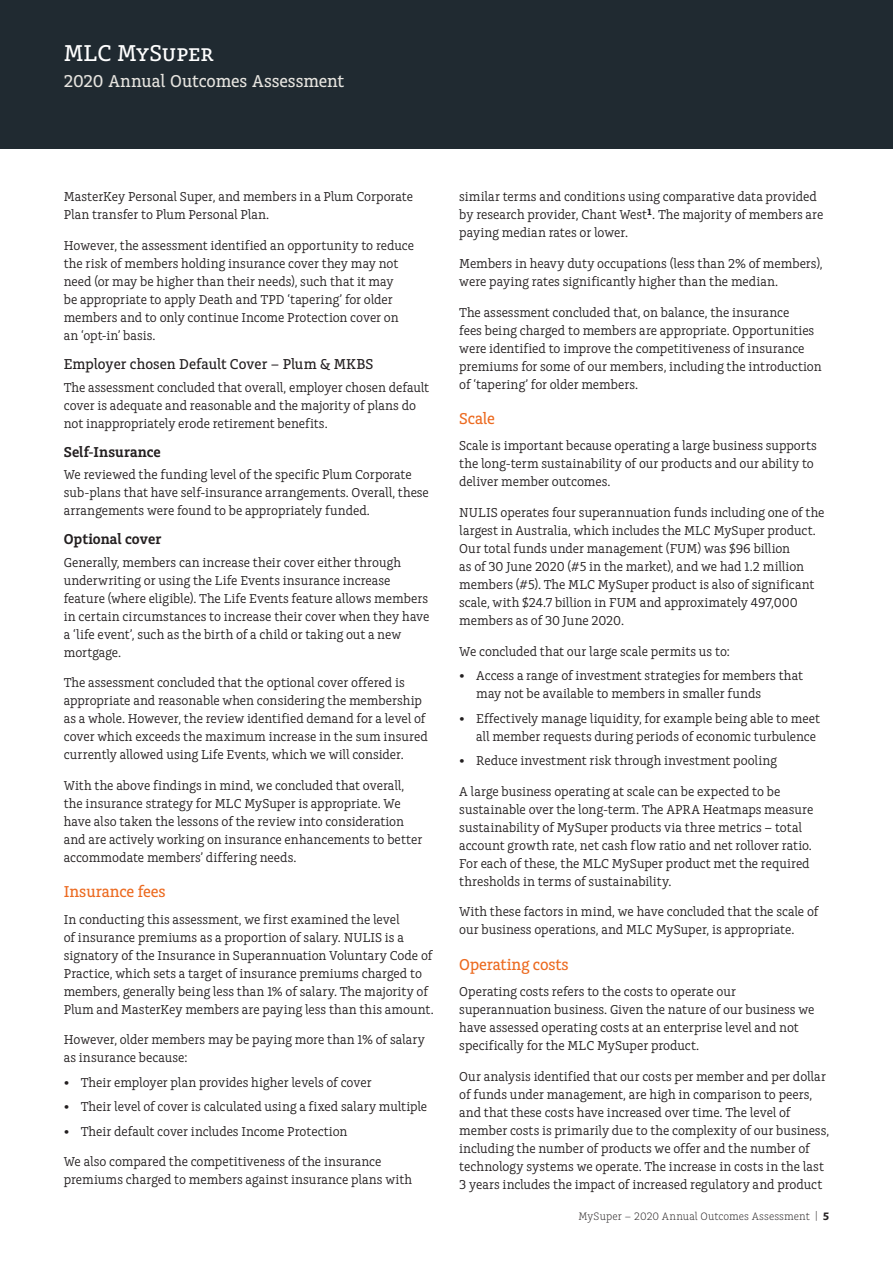
<style>
.page{position:relative;width:893px;height:1263px;background:#fff}
.page>*{position:absolute;margin:0;border:0;box-sizing:border-box;transform-origin:0 0}
.t1{font:500 24px "Charlie Std";color:#fff}
.t2{font:500 18px "Charlie Std";letter-spacing:-.01em;color:#e6e4df}
.t3{font:500 16.5px "Charlie Std";letter-spacing:-.005em;color:#ec6a20}
.t4{font:500 15px "Charlie Std";letter-spacing:.005em;color:#231f20}
.t5{font:600 15px "Charlie Std";letter-spacing:.005em;color:#231f20}
.t6{font:13.5px/18px "Charlie Std";color:#231f20}
.t7{font:300 11.25px "Charlie Std";letter-spacing:.005em;color:#231f20}
.s1{font-size:18px}
.s2{font-weight:700}
</style>
<div class="page">
<div style="left:0;top:0;width:893px;height:149px;background:#202a31"></div>
<h1 class="t1" style="left:64px;top:40px;width:152px">MLC MySuper</h1>
<h2 class="t2" style="left:64px;top:71px;width:282px">2020 Annual Outcomes Assessment</h2>
<p class="t6" style="left:64px;top:188px;width:351px">MasterKey Personal Super, and members in a Plum Corporate<br>Plan transfer to Plum Personal Plan.</p>
<p class="t6" style="left:64px;top:237px;width:352px">However, the assessment identified an opportunity to reduce the risk of members holding insurance cover they may not need (or may be higher than their needs), such that it may<br>be appropriate to apply Death and TPD ‘tapering’ for older members and to only continue Income Protection cover on an ‘opt-in’ basis.</p>
<p class="t4" style="left:64px;top:356px;width:311px">Employer chosen Default Cover – Plum &amp; MKBS</p>
<p class="t6" style="left:64px;top:378px;width:367px">The assessment concluded that overall, employer chosen default cover is adequate and reasonable and the majority of plans do not inappropriately erode retirement benefits.</p>
<p class="t5" style="left:64px;top:443px;width:99px">Self-Insurance</p>
<p class="t6" style="left:64px;top:466px;width:367px">We reviewed the funding level of the specific Plum Corporate sub-plans that have self-insurance arrangements. Overall, these arrangements were found to be appropriately funded.</p>
<p class="t5" style="left:64px;top:531px;width:99px">Optional cover</p>
<p class="t6" style="left:64px;top:553px;width:367px">Generally, members can increase their cover either through underwriting or using the Life Events insurance increase feature (where eligible). The Life Events feature allows members in certain circumstances to increase their cover when they have a ‘life event’, such as the birth of a child or taking out a new mortgage.</p>
<p class="t6" style="left:64px;top:674px;width:366px">The assessment concluded that the optional cover offered is appropriate and reasonable when considering the membership as a whole. However, the review identified demand for a level of cover which exceeds the maximum increase in the sum insured currently allowed using Life Events, which we will consider.</p>
<p class="t6" style="left:64px;top:777px;width:360px">With the above findings in mind, we concluded that overall, the insurance strategy for MLC MySuper is appropriate. We have also taken the lessons of the review into consideration and are actively working on insurance enhancements to better accommodate members’ differing needs.</p>
<p class="t3" style="left:64px;top:882px;width:103px">Insurance fees</p>
<p class="t6" style="left:64px;top:910px;width:371px">In conducting this assessment, we first examined the level<br>of insurance premiums as a proportion of salary. NULIS is a signatory of the Insurance in Superannuation Voluntary Code of Practice, which sets a target of insurance premiums charged to members, generally being less than 1% of salary. The majority of Plum and MasterKey members are paying less than this amount.</p>
<p class="t6" style="left:64px;top:1031px;width:363px">However, older members may be paying more than 1% of salary as insurance because:</p>
<p class="t6" style="left:64px;top:1073px;width:309px"><span class="s1">•</span> Their employer plan provides higher levels of cover</p>
<p class="t6" style="left:64px;top:1098px;width:365px"><span class="s1">•</span> Their level of cover is calculated using a fixed salary multiple</p>
<p class="t6" style="left:64px;top:1122px;width:285px"><span class="s1">•</span> Their default cover includes Income Protection</p>
<p class="t6" style="left:64px;top:1153px;width:350px">We also compared the competitiveness of the insurance premiums charged to members against insurance plans with</p>
<p class="t6" style="left:459px;top:188px;width:366px">similar terms and conditions using comparative data provided by research provider, Chant West<sup>1</sup>. The majority of members are paying median rates or lower.</p>
<p class="t6" style="left:459px;top:255px;width:365px">Members in heavy duty occupations (less than 2% of members), were paying rates significantly higher than the median.</p>
<p class="t6" style="left:459px;top:303px;width:364px">The assessment concluded that, on balance, the insurance<br>fees being charged to members are appropriate. Opportunities were identified to improve the competitiveness of insurance premiums for some of our members, including the introduction of ‘tapering’ for older members.</p>
<p class="t3" style="left:459px;top:409px;width:37px">Scale</p>
<p class="t6" style="left:459px;top:437px;width:359px">Scale is important because operating a large business supports the long-term sustainability of our products and our ability to deliver member outcomes.</p>
<p class="t6" style="left:459px;top:504px;width:367px">NULIS operates four superannuation funds including one of the largest in Australia, which includes the MLC MySuper product.<br>Our total funds under management (FUM) was $96 billion<br>as of 30 June 2020 (#5 in the market), and we had 1.2 million members (#5). The MLC MySuper product is also of significant scale, with $24.7 billion in FUM and approximately 497,000 members as of 30 June 2020.</p>
<p class="t6" style="left:459px;top:642px;width:273px">We concluded that our large scale permits us to:</p>
<p class="t6" style="left:476px;top:667px;width:328px;text-indent:-17px"><span class="s1">•</span> Access a range of investment strategies for members that may not be available to members in smaller funds</p>
<p class="t6" style="left:459px;top:709px;width:362px;text-align:right"><span class="s1">•</span> Effectively manage liquidity, for example being able to meet all member requests during periods of economic turbulence</p>
<p class="t6" style="left:459px;top:752px;width:319px"><span class="s1">•</span> Reduce investment risk through investment pooling</p>
<p class="t6" style="left:459px;top:782px;width:356px">A large business operating at scale can be expected to be sustainable over the long-term. The APRA Heatmaps measure sustainability of MySuper products via three metrics – total account growth rate, net cash flow ratio and net rollover ratio.<br>For each of these, the MLC MySuper product met the required thresholds in terms of sustainability.</p>
<p class="t6" style="left:459px;top:903px;width:361px">With these factors in mind, we have concluded that the scale of our business operations, and MLC MySuper, is appropriate.</p>
<p class="t3" style="left:459px;top:955px;width:111px">Operating costs</p>
<p class="t6" style="left:459px;top:983px;width:357px">Operating costs refers to the costs to operate our superannuation business. Given the nature of our business we have assessed operating costs at an enterprise level and not specifically for the MLC MySuper product.</p>
<p class="t6" style="left:459px;top:1067px;width:371px">Our analysis identified that our costs per member and per dollar of funds under management, are high in comparison to peers, and that these costs have increased over time. The level of member costs is primarily due to the complexity of our business, including the number of products we offer and the number of technology systems we operate. The increase in costs in the last 3 years includes the impact of increased regulatory and product</p>
<p class="t7" style="left:578px;top:1210px;width:252px">MySuper – 2020 Annual Outcomes Assessment | <span class="s2">5</span></p>
</div>
